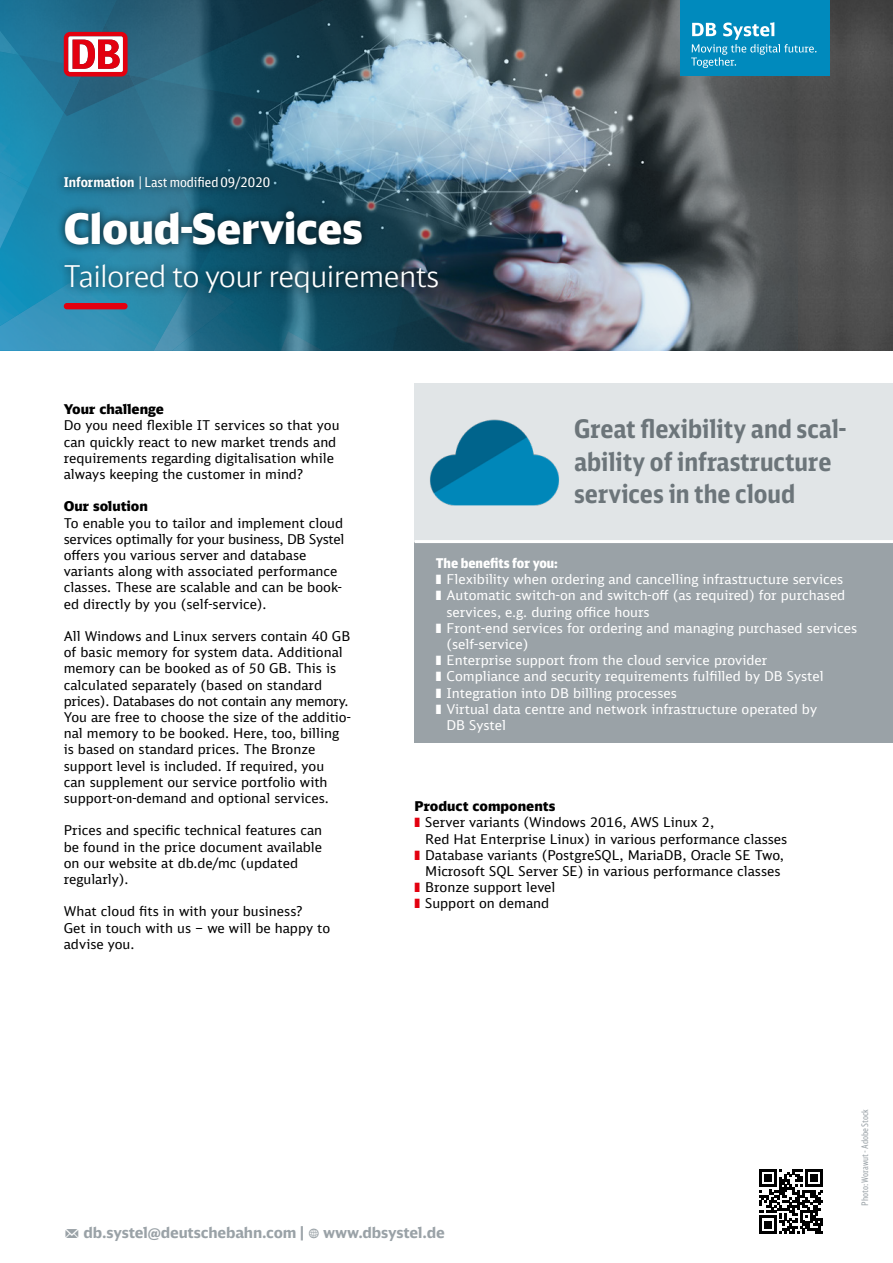
<style>
.page{position:relative;width:893px;height:1263px;background:#fff}
.page>*{position:absolute;margin:0;border:0;box-sizing:border-box;transform-origin:0 0}
.t1{font:900 42px "DB Head";color:#fff}
.t2{font:300 30px "DB Head";color:#fff}
.t3{font:700 25.5px/32.4px "DB Sans Cond";color:#6c757a}
.t4{font:700 15px "DB Sans";letter-spacing:-.01em;color:#9aa2a7}
.t5{font:13.5px/16.2px "DB Sans";color:#000}
.t6{font:13.5px "DB Sans";color:#fff}
.t7{font:900 13.5px "DB Sans";color:#000}
.t8{font:13.5px "DB Sans Cond";color:#fff}
.t9{font:900 13.5px "DB Sans Cond";color:#fff}
.t10{font:9px "DB Sans Comp";color:#9aa2a7}
.s1{font-weight:700}
.s2{color:#e3000f}
.s3{font-family:"Modern Pictograms";font-weight:400;font-size:18px}
.s4{font-family:"Modern Pictograms";font-weight:400}
</style>
<div class="page">
<img style="left:797px;top:0;width:96px;height:351px">
<img style="left:728px;top:302px;width:69px;height:49px">
<img style="left:367px;top:0;width:3px;height:105px">
<img style="left:370px;top:0;width:66px;height:119px">
<img style="left:418px;top:0;width:39px;height:27px">
<img style="left:436px;top:27px;width:21px;height:104px">
<img style="left:457px;top:0;width:107px;height:80px">
<img style="left:732px;top:170px;width:14px;height:14px">
<img style="left:739px;top:161px;width:7px;height:9px">
<img style="left:452px;top:80px;width:96px;height:54px">
<img style="left:521px;top:11px;width:43px;height:105px">
<img style="left:548px;top:116px;width:184px;height:68px">
<img style="left:564px;top:0;width:175px;height:182px">
<img style="left:294px;top:0;width:73px;height:105px">
<img style="left:122px;top:0;width:231px;height:79px">
<img style="left:106px;top:23px;width:24px;height:44px">
<img style="left:106px;top:0;width:16px;height:23px">
<img style="left:0;top:0;width:106px;height:49px">
<img style="left:0;top:302px;width:172px;height:49px">
<img style="left:172px;top:302px;width:109px;height:49px">
<img style="left:281px;top:331px;width:40px;height:20px">
<img style="left:294px;top:105px;width:76px;height:44px">
<img style="left:327px;top:119px;width:109px;height:30px">
<img style="left:433px;top:131px;width:19px;height:3px">
<div style="left:235px;top:302px;width:53px;height:29px;background:#0c5770"></div>
<img style="left:288px;top:149px;width:109px;height:201px">
<img style="left:728px;top:184px;width:60px;height:146px">
<img style="left:323px;top:327px;width:69px;height:24px">
<img style="left:397px;top:134px;width:151px;height:166px">
<img style="left:482px;top:151px;width:246px;height:200px">
<img style="left:622px;top:165px;width:93px;height:44px">
<img style="left:392px;top:300px;width:67px;height:51px">
<img style="left:459px;top:272px;width:141px;height:79px">
<img style="left:0;top:245px;width:131px;height:89px">
<img style="left:150px;top:79px;width:144px;height:89px">
<img style="left:29px;top:86px;width:162px;height:159px">
<img style="left:0;top:188px;width:29px;height:88px">
<img style="left:0;top:49px;width:64px;height:139px">
<img style="left:134px;top:75px;width:16px;height:11px">
<img style="left:64px;top:67px;width:70px;height:49px">
<img style="left:19px;top:55px;width:66px;height:57px">
<img style="left:746px;top:161px;width:51px;height:141px">
<div style="left:738px;top:75px;width:59px;height:86px;background:#4b4c4d"></div>
<img style="left:698px;top:75px;width:55px;height:69px">
<div style="left:756px;top:189px;width:41px;height:89px;background:#515354"></div>
<div style="left:64px;top:303px;width:64px;height:6px;background:#e3000f;border-radius:3px"></div>
<svg style="left:64px;top:32px;width:64px;height:45px"></svg>
<div style="left:55px;top:168px;width:392px;height:134px;background:#000;opacity:.75"></div>
<div style="left:415px;top:383px;width:478px;height:319px;background:#e1e5e7"></div>
<div style="left:415px;top:542px;width:478px;height:201px;background:#9aa2a7"></div>
<hr style="left:415px;top:540px;width:478px;height:3px;background:#fff">
<svg style="left:759px;top:1169px;width:64px;height:64px"></svg>
<div style="left:680px;top:1px;width:149px;height:74px;background:#008abd"></div>
<svg style="left:691px;top:22px;width:125px;height:46px"></svg>
<img style="left:430px;top:419px;width:130px;height:87px">
<p class="t8" style="left:64px;top:174px;width:208px"><span class="s1">Information</span> | Last modified 09/2020</p>
<h1 class="t1" style="left:64px;top:201px;width:301px">Cloud-Services</h1>
<h2 class="t2" style="left:64px;top:258px;width:377px">Tailored to your requirements</h2>
<p class="t7" style="left:64px;top:400px;width:102px">Your challenge</p>
<p class="t5" style="left:64px;top:417px;width:277px">Do you need flexible IT services so that you can quickly react to new market trends and requirements regarding digitalisation while always keeping the customer in mind?</p>
<p class="t7" style="left:64px;top:498px;width:86px">Our solution</p>
<p class="t5" style="left:64px;top:514px;width:282px">To enable you to tailor and implement cloud services optimally for your business, DB Systel offers you various server and database variants along with associated performance classes. These are scalable and can be book&shy;ed directly by you (self-service).</p>
<p class="t5" style="left:64px;top:628px;width:288px">All Windows and Linux servers contain 40 GB of basic memory for system data. Additional memory can be booked as of 50 GB. This is calculated separately (based on standard prices). Databases do not contain any memory.<br>You are free to choose the size of the additio&shy;nal memory to be booked. Here, too, billing is based on standard prices. The Bronze support level is included. If required, you<br>can supplement our service portfolio with support-on-demand and optional services.</p>
<p class="t5" style="left:64px;top:822px;width:260px">Prices and specific technical features can be found in the price document available on our website at db.de/mc (updated regularly).</p>
<p class="t5" style="left:64px;top:903px;width:268px">What cloud fits in with your business?<br>Get in touch with us – we will be happy to advise you.</p>
<h3 class="t3" style="left:574px;top:412px;width:274px">Great flexibility and scal&shy;ability of infrastructure services in the cloud</h3>
<p class="t9" style="left:436px;top:555px;width:124px">The benefits for you:</p>
<p class="t6" style="left:436px;top:571px;width:409px">❚ Flexibility when ordering and cancelling infrastructure services</p>
<p class="t6" style="left:436px;top:587px;width:411px">❚ Automatic switch-on and switch-off (as required) for purchased</p>
<p class="t6" style="left:446px;top:603px;width:205px">services, e.g. during office hours</p>
<p class="t6" style="left:436px;top:620px;width:423px">❚ Front-end services for ordering and managing purchased services</p>
<p class="t6" style="left:446px;top:636px;width:83px">(self-service)</p>
<p class="t6" style="left:436px;top:652px;width:333px">❚ Enterprise support from the cloud service provider</p>
<p class="t6" style="left:436px;top:668px;width:389px">❚ Compliance and security requirements fulfilled by DB Systel</p>
<p class="t6" style="left:436px;top:684px;width:243px">❚ Integration into DB billing processes</p>
<p class="t6" style="left:436px;top:701px;width:383px">❚ Virtual data centre and network infrastructure operated by</p>
<p class="t6" style="left:446px;top:717px;width:61px">DB Systel</p>
<p class="t7" style="left:415px;top:797px;width:142px">Product components</p>
<p class="t5" style="left:415px;top:814px;width:301px"><span class="s2">❚</span> Server variants (Windows 2016, AWS Linux 2,</p>
<p class="t5" style="left:425px;top:830px;width:364px">Red Hat Enterprise Linux) in various performance classes</p>
<p class="t5" style="left:415px;top:846px;width:371px"><span class="s2">❚</span> Database variants (PostgreSQL, MariaDB, Oracle SE Two,</p>
<p class="t5" style="left:425px;top:863px;width:357px">Microsoft SQL Server SE) in various performance classes</p>
<p class="t5" style="left:415px;top:879px;width:142px"><span class="s2">❚</span> Bronze support level</p>
<p class="t5" style="left:415px;top:895px;width:136px"><span class="s2">❚</span> Support on demand</p>
<p class="t10" style="left:859px;top:1205px;width:98px;rotate:-90deg">Photo: Worawut - Adobe Stock</p>
<p class="t4" style="left:64px;top:1223px;width:382px"><span class="s3">m</span> db.systel@deutschebahn.com | <span class="s4">w</span> www.dbsystel.de</p>
</div>
